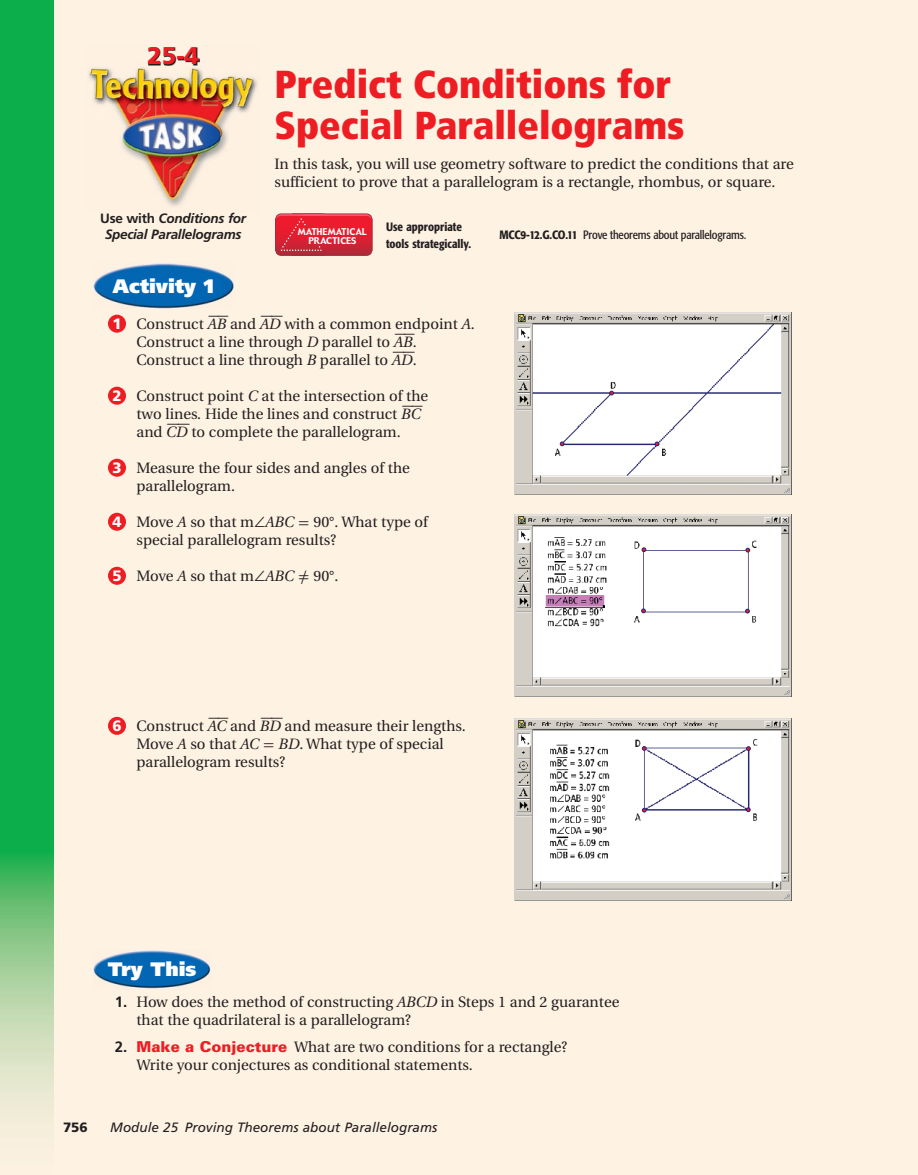
<style>
.page{position:relative;width:918px;height:1175px;background:#fff}
.page>*{position:absolute;margin:0;border:0;box-sizing:border-box;transform-origin:0 0}
.t1{font:900 condensed 39px/40.5px "Frutiger";color:#ee1d23}
.t2{font:900 24px "Frutiger";color:#ee1d23}
.t3{font:900 19.5px "Frutiger";color:#fff}
.t4{font:15px/18px "Utopia";color:#231f20}
.t5{font:15px "Uni Math";color:#231f20;scale:.87 1}
.t6{font:15px "Uni Math";color:#231f20;scale:.96 1}
.t7{font:15px "Uni Math";color:#231f20;scale:.9 1}
.t8{font:15px "Uni Math";color:#231f20}
.t9{font:italic 13.5px "Frutiger";color:#231f20}
.t10{font:italic 700 13.5px/16.5px "Frutiger";letter-spacing:-.02em;color:#231f20;text-align:center}
.t11{font:900 13.5px "Frutiger";color:#231f20}
.t12{font:condensed 12px "Formata";letter-spacing:-.015em;color:#231f20}
.t13{font:500 condensed 12px/16.5px "Formata";color:#231f20}
.t14{font:9.15px/9.9px "Gadget";color:#fff;text-align:center}
.s1{font-style:normal}
.s2{font-weight:500}
.s3{font-family:"Frutiger";font-weight:900;color:#fff}
.s4{font-style:italic}
.s5{font-family:"Uni Math"}
.s6{font-family:"Frutiger";font-weight:700}
.s7{font-family:"Univers";font-weight:900;color:#ee1d23}
</style>
<div class="page">
<div style="left:0;top:0;width:918px;height:1174px;background:#fef2e3"></div>
<img style="left:0;top:0;width:54px;height:1124px">
<img style="left:88px;top:47px;width:169px;height:159px">
<svg style="left:275px;top:213px;width:98px;height:43px;background:#d92839"></svg>
<img style="left:93px;top:950px;width:118px;height:39px">
<img style="left:93px;top:263px;width:141px;height:46px">
<div style="left:108px;top:315px;width:18px;height:18px;background:#ee1d23;border-radius:50%"></div>
<img style="left:514px;top:312px;width:278px;height:182px">
<svg style="left:610px;top:391px;width:4px;height:4px"></svg>
<svg style="left:560px;top:442px;width:4px;height:4px"></svg>
<svg style="left:655px;top:442px;width:4px;height:4px"></svg>
<div style="left:108px;top:387px;width:18px;height:18px;background:#ee1d23;border-radius:50%"></div>
<div style="left:108px;top:459px;width:18px;height:18px;background:#ee1d23;border-radius:50%"></div>
<div style="left:108px;top:513px;width:18px;height:18px;background:#ee1d23;border-radius:50%"></div>
<img style="left:514px;top:514px;width:278px;height:182px">
<svg style="left:642px;top:547px;width:4px;height:5px"></svg>
<svg style="left:746px;top:548px;width:4px;height:4px"></svg>
<svg style="left:745px;top:609px;width:5px;height:4px"></svg>
<svg style="left:641px;top:608px;width:5px;height:5px"></svg>
<div style="left:108px;top:567px;width:18px;height:18px;background:#ee1d23;border-radius:50%"></div>
<div style="left:108px;top:717px;width:18px;height:18px;background:#ee1d23;border-radius:50%"></div>
<img style="left:514px;top:719px;width:278px;height:181px">
<svg style="left:746px;top:807px;width:4px;height:5px"></svg>
<svg style="left:642px;top:808px;width:4px;height:4px"></svg>
<svg style="left:746px;top:746px;width:5px;height:4px"></svg>
<svg style="left:642px;top:746px;width:4px;height:4px"></svg>
<img style="left:149px;top:48px;width:51px;height:17px">
<p class="t2" style="left:147px;top:41px;width:54px">25-4</p>
<p class="t1" style="left:274px;top:64px;width:412px">Predict Conditions for<br>Special Parallelograms</p>
<p class="t4" style="left:274px;top:155px;width:521px">In this task, you will use geometry software to predict the conditions that are sufficient to prove that a parallelogram is a rectangle, rhombus, or square.</p>
<p class="t10" style="left:100px;top:210px;width:147px"><span class="s1">Use with</span> Conditions for<br>Special Parallelograms</p>
<p class="t13" style="left:386px;top:218px;width:87px">Use appropriate tools strategically.</p>
<p class="t12" style="left:499px;top:228px;width:248px"><span class="s2">MCC9-12.G.CO.11</span> Prove theorems about parallelograms.</p>
<p class="t14" style="left:298px;top:227px;width:70px">MATHEMATICAL<br>PRACTICES</p>
<p class="t3" style="left:113px;top:274px;width:103px">Activity 1</p>
<p class="t4" style="left:113px;top:315px;width:364px"><span class="s3">1</span> Construct <span class="s4">AB</span> and <span class="s4">AD</span> with a common endpoint <span class="s4">A</span>.</p>
<p class="t5" style="left:209px;top:306px;width:23px">−−</p>
<p class="t4" style="left:136px;top:301px;width:282px;line-height:27px;text-indent:125px"><span class="s5">−−<br></span>Construct a line through <span class="s4">D</span> parallel to <span class="s4">AB</span> .</p>
<p class="t4" style="left:137px;top:319px;width:282px;line-height:27px;text-align:right"><span class="s5">−−<br></span>Construct a line through <span class="s4">B</span> parallel to <span class="s4">AD</span> .</p>
<p class="t6" style="left:393px;top:342px;width:23px">−−</p>
<p class="t4" style="left:136px;top:387px;width:293px;text-indent:-24px"><span class="s3">2</span> Construct point <span class="s4">C</span> at the intersection of the two lines. Hide the lines and construct <span class="s4">BC</span></p>
<p class="t7" style="left:403px;top:396px;width:23px">−−</p>
<p class="t8" style="left:168px;top:414px;width:23px">−−</p>
<p class="t4" style="left:136px;top:459px;width:275px;text-indent:-24px"><span class="s3">3</span> Measure the four sides and angles of the parallelogram.</p>
<p class="t4" style="left:136px;top:513px;width:293px;text-indent:-24px"><span class="s3">4</span> Move <span class="s4">A</span> so that m<span class="s5">∠</span><span class="s4">ABC</span> <span class="s5">=</span> 90°. What type of special parallelogram results?</p>
<p class="t4" style="left:113px;top:567px;width:227px"><span class="s3">5</span> Move <span class="s4">A</span> so that m<span class="s5">∠</span><span class="s4">ABC</span> <span class="s5">≠</span> 90°.</p>
<p class="t4" style="left:137px;top:423px;width:266px">and <span class="s4">CD</span> to complete the parallelogram.</p>
<p class="t5" style="left:209px;top:708px;width:23px">−−</p>
<p class="t4" style="left:136px;top:703px;width:309px;line-height:27px;text-indent:125px"><span class="s5">−−<br></span>Move <span class="s4">A</span> so that <span class="s4">AC</span> <span class="s5">=</span> <span class="s4">BD</span>. What type of special</p>
<p class="t4" style="left:136px;top:753px;width:150px">parallelogram results?</p>
<p class="t4" style="left:113px;top:717px;width:355px"><span class="s3">6</span> Construct <span class="s4">AC</span> and <span class="s4">BD</span> and measure their lengths.</p>
<p class="t3" style="left:108px;top:957px;width:90px">Try This</p>
<p class="t4" style="left:136px;top:993px;width:484px;text-indent:-22px"><span class="s6">1.</span> How does the method of constructing <span class="s4">ABCD</span> in Steps 1 and 2 guarantee that the quadrilateral is a parallelogram?</p>
<p class="t4" style="left:136px;top:1038px;width:432px;text-indent:-22px"><span class="s6">2.</span> <span class="s7">Make a Conjecture</span> What are two conditions for a rectangle?<br>Write your conjectures as conditional statements.</p>
<p class="t11" style="left:63px;top:1118px;width:26px">756</p>
<p class="t9" style="left:110px;top:1119px;width:329px">Module 25 Proving Theorems about Parallelograms</p>
</div>
